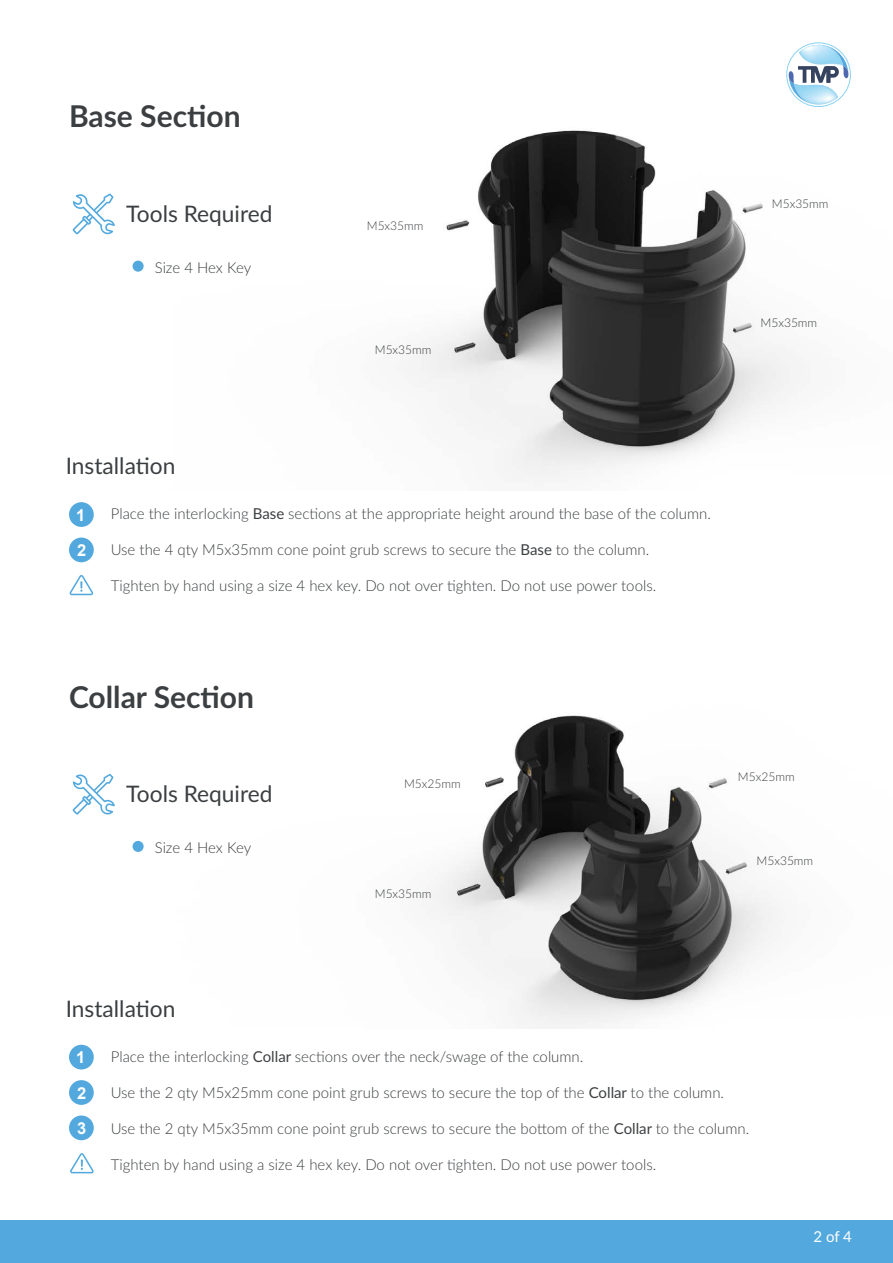
<style>
.page{position:relative;width:893px;height:1263px;background:#fff}
.page>*{position:absolute;margin:0;border:0;box-sizing:border-box;transform-origin:0 0}
.t1{font:700 30px "Lato";color:#3c3f41}
.t2{font:22.8px "Lato";color:#3c3f41}
.t3{font:700 16.5px "Arial";color:#fff}
.t4{font:300 15px "Lato";color:#3c3f41}
.t5{font:15px "Lato";color:#fff}
.t6{font:300 12px "Lato";color:#3c3f41}
.s1{font-weight:400}
</style>
<div class="page">
<div style="left:0;top:1220px;width:893px;height:43px;background:#53a9de"></div>
<img style="left:404px;top:130px;width:399px;height:349px">
<div style="left:133px;top:261px;width:11px;height:11px;background:#53a9de;border-radius:50%"></div>
<svg style="left:73px;top:193px;width:42px;height:41px"></svg>
<div style="left:69px;top:537px;width:25px;height:25px;background:#53a9de;border-radius:50%"></div>
<div style="left:69px;top:502px;width:25px;height:25px;background:#53a9de;border-radius:50%"></div>
<svg style="left:70px;top:575px;width:23px;height:20px"></svg>
<div style="left:787px;top:43px;width:63px;height:64px;border:1px solid #8ad2f3;border-radius:50%"></div>
<svg style="left:789px;top:44px;width:59px;height:57px"></svg>
<img style="left:794px;top:84px;width:44px;height:21px">
<img style="left:799px;top:45px;width:44px;height:21px">
<img style="left:430px;top:715px;width:351px;height:313px">
<div style="left:133px;top:841px;width:11px;height:11px;background:#53a9de;border-radius:50%"></div>
<svg style="left:73px;top:774px;width:42px;height:41px"></svg>
<div style="left:69px;top:1080px;width:25px;height:25px;background:#53a9de;border-radius:50%"></div>
<div style="left:69px;top:1045px;width:25px;height:24px;background:#53a9de;border-radius:50%"></div>
<div style="left:69px;top:1115px;width:25px;height:25px;background:#53a9de;border-radius:50%"></div>
<svg style="left:70px;top:1153px;width:24px;height:20px"></svg>
<h1 class="t1" style="left:69px;top:94px;width:173px">Base Section</h1>
<h2 class="t2" style="left:126px;top:197px;width:148px">Tools Required</h2>
<p class="t4" style="left:155px;top:257px;width:98px">Size 4 Hex Key</p>
<p class="t6" style="left:367px;top:217px;width:58px">M5x35mm</p>
<p class="t6" style="left:375px;top:341px;width:58px">M5x35mm</p>
<p class="t6" style="left:772px;top:195px;width:58px">M5x35mm</p>
<p class="t6" style="left:760px;top:314px;width:58px">M5x35mm</p>
<h2 class="t2" style="left:66px;top:449px;width:111px">Installation</h2>
<p class="t4" style="left:111px;top:504px;width:602px">Place the interlocking <span class="s1">Base</span> sections at the appropriate height around the base of the column.</p>
<p class="t4" style="left:111px;top:540px;width:540px">Use the 4 qty M5x35mm cone point grub screws to secure the <span class="s1">Base</span> to the column.</p>
<p class="t4" style="left:111px;top:576px;width:547px">Tighten by hand using a size 4 hex key. Do not over tighten. Do not use power tools.</p>
<p class="t3" style="left:76px;top:504px;width:11px">1</p>
<p class="t3" style="left:77px;top:539px;width:11px">2</p>
<h1 class="t1" style="left:69px;top:675px;width:187px">Collar Section</h1>
<h2 class="t2" style="left:126px;top:777px;width:148px">Tools Required</h2>
<p class="t4" style="left:155px;top:837px;width:98px">Size 4 Hex Key</p>
<p class="t6" style="left:404px;top:776px;width:58px">M5x25mm</p>
<p class="t6" style="left:375px;top:885px;width:58px">M5x35mm</p>
<p class="t6" style="left:738px;top:768px;width:58px">M5x25mm</p>
<p class="t6" style="left:757px;top:852px;width:58px">M5x35mm</p>
<h2 class="t2" style="left:66px;top:992px;width:111px">Installation</h2>
<p class="t4" style="left:111px;top:1046px;width:474px">Place the interlocking <span class="s1">Collar</span> sections over the neck/swage of the column.</p>
<p class="t4" style="left:111px;top:1082px;width:615px">Use the 2 qty M5x25mm cone point grub screws to secure the top of the <span class="s1">Collar</span> to the column.</p>
<p class="t4" style="left:111px;top:1118px;width:640px">Use the 2 qty M5x35mm cone point grub screws to secure the bottom of the <span class="s1">Collar</span> to the column.</p>
<p class="t4" style="left:111px;top:1154px;width:547px">Tighten by hand using a size 4 hex key. Do not over tighten. Do not use power tools.</p>
<p class="t3" style="left:76px;top:1046px;width:11px">1</p>
<p class="t3" style="left:77px;top:1082px;width:11px">2</p>
<p class="t3" style="left:77px;top:1117px;width:11px">3</p>
<p class="t5" style="left:813px;top:1225px;width:40px">2 of 4</p>
</div>
